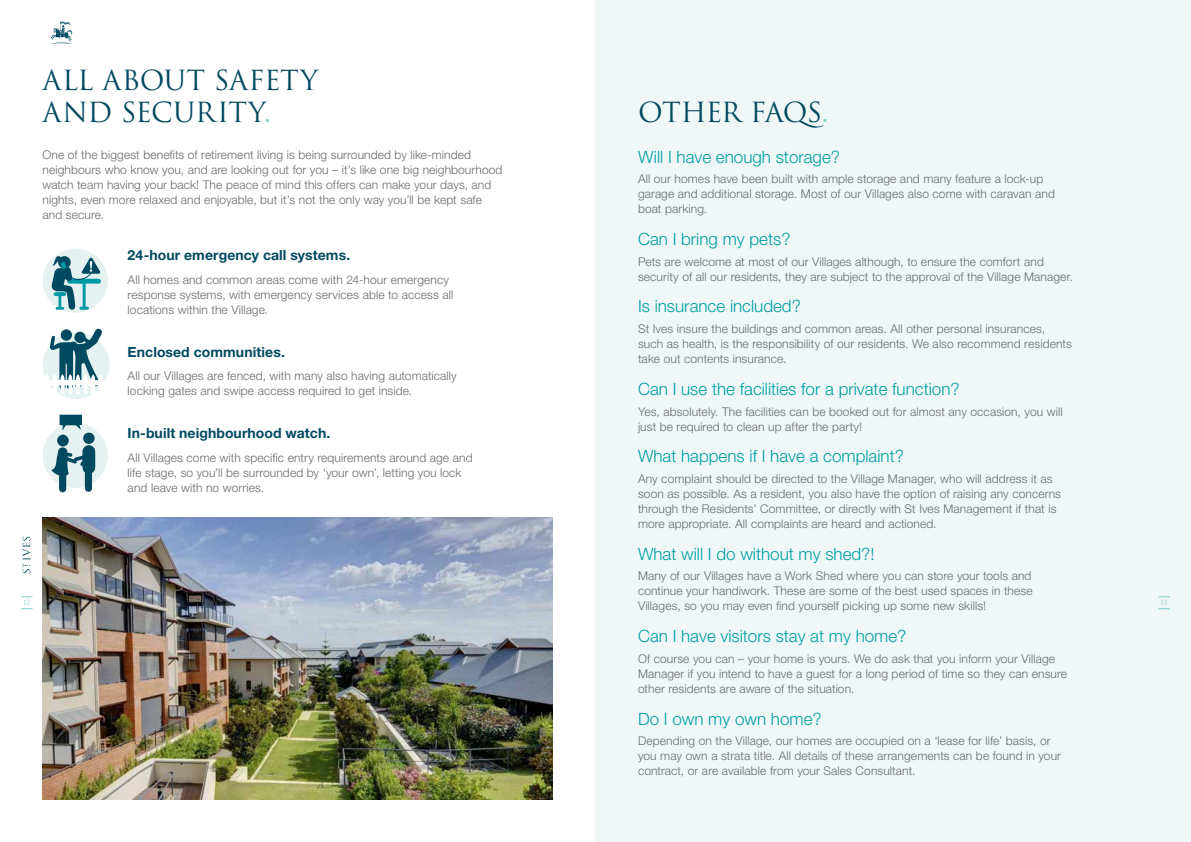
<style>
.page{position:relative;width:1191px;height:842px;background:#fff}
.page>*{position:absolute;margin:0;border:0;box-sizing:border-box;transform-origin:0 0}
.t1{font:27px/32.4px "Trajan Pro";letter-spacing:-.015em;color:#00485f}
.t2{font:27px "Trajan Pro";letter-spacing:-.04em;color:#00485f}
.t3{font:300 17px "Helvetica Neue LT Pro";color:#009ea5}
.t4{font:700 14px "Helvetica Neue LT Pro";letter-spacing:.005em;color:#004a61}
.t5{font:300 12px/15px "Helvetica Neue LT Pro";letter-spacing:.01em;color:#696a6d}
.t6{font:7px "Trajan Pro 3";color:#7dcdc8}
.s1{color:#7dcdc8}
</style>
<div class="page">
<div style="left:43px;top:332px;width:67px;height:67px;background:#e6f2f1;border-radius:50%"></div>
<svg style="left:43px;top:328px;width:67px;height:66px"></svg>
<div style="left:595px;top:0;width:596px;height:842px;background:#f0f8f7"></div>
<img style="left:43px;top:517px;width:510px;height:282px">
<div style="left:43px;top:423px;width:65px;height:65px;background:#e6f2f1;border-radius:50%"></div>
<svg style="left:60px;top:415px;width:22px;height:15px"></svg>
<div style="left:83px;top:433px;width:12px;height:11px;background:#004a61;border-radius:50%"></div>
<div style="left:57px;top:435px;width:12px;height:12px;background:#004a61;border-radius:50%"></div>
<div style="left:85px;top:465px;width:7px;height:23px;background:#004a61"></div>
<div style="left:59px;top:469px;width:7px;height:20px;background:#004a61"></div>
<svg style="left:51px;top:446px;width:43px;height:32px"></svg>
<div style="left:58px;top:452px;width:9px;height:17px;background:#004a61"></div>
<div style="left:82px;top:451px;width:13px;height:16px;background:#004a61"></div>
<div style="left:43px;top:249px;width:65px;height:64px;background:#e6f2f1;border-radius:50%"></div>
<svg style="left:51px;top:256px;width:50px;height:54px"></svg>
<svg style="left:21px;top:597px;width:12px;height:1px"></svg>
<svg style="left:21px;top:608px;width:12px;height:1px"></svg>
<svg style="left:51px;top:21px;width:21px;height:23px"></svg>
<svg style="left:23px;top:537px;width:7px;height:36px"></svg>
<h1 class="t1" style="left:43px;top:63px;width:277px">ALL ABOUT SAFETY<br>AND SECURITY<span class="s1">.</span></h1>
<h1 class="t2" style="left:638px;top:95px;width:192px">OTHER FAQS<span class="s1">.</span></h1>
<h2 class="t3" style="left:638px;top:146px;width:203px">Will I have enough storage?</h2>
<p class="t5" style="left:638px;top:171px;width:418px">All our homes have been built with ample storage and many feature a lock-up garage and additional storage. Most of our Villages also come with caravan and boat parking.</p>
<h2 class="t3" style="left:638px;top:229px;width:154px">Can I bring my pets?</h2>
<p class="t5" style="left:638px;top:254px;width:436px">Pets are welcome at most of our Villages although, to ensure the comfort and security of all our residents, they are subject to the approval of the Village Manager.</p>
<h2 class="t3" style="left:638px;top:296px;width:164px">Is insurance included?</h2>
<p class="t5" style="left:638px;top:321px;width:435px">St Ives insure the buildings and common areas. All other personal insurances, such as health, is the responsibility of our residents. We also recommend residents take out contents insurance.</p>
<h2 class="t3" style="left:638px;top:378px;width:323px">Can I use the facilities for a private function?</h2>
<p class="t5" style="left:638px;top:403px;width:426px">Yes, absolutely. The facilities can be booked out for almost any occasion, you will just be required to clean up after the party!</p>
<h2 class="t3" style="left:638px;top:446px;width:267px">What happens if I have a complaint?</h2>
<p class="t5" style="left:638px;top:471px;width:424px">Any complaint should be directed to the Village Manager, who will address it as soon as possible. As a resident, you also have the option of raising any concerns through the Residents’ Committee, or directly with St Ives Management if that is more appropriate. All complaints are heard and actioned.</p>
<h2 class="t3" style="left:638px;top:543px;width:238px">What will I do without my shed?!</h2>
<p class="t5" style="left:638px;top:568px;width:396px;text-align:justify">Many of our Villages have a Work Shed where you can store your tools and continue your handiwork. These are some of the best used spaces in these Villages, so you may even find yourself picking up some new skills!</p>
<h2 class="t3" style="left:638px;top:626px;width:270px">Can I have visitors stay at my home?</h2>
<p class="t5" style="left:638px;top:651px;width:430px">Of course you can – your home is yours. We do ask that you inform your Village<br>Manager if you intend to have a guest for a long period of time so they can ensure other residents are aware of the situation.</p>
<h2 class="t3" style="left:638px;top:708px;width:185px">Do I own my own home?</h2>
<p class="t5" style="left:638px;top:733px;width:424px">Depending on the Village, our homes are occupied on a ‘lease for life’ basis, or you may own a strata title. All details of these arrangements can be found in your contract, or are available from your Sales Consultant.</p>
<p class="t5" style="left:43px;top:147px;width:461px">One of the biggest benefits of retirement living is being surrounded by like-minded neighbours who know you, and are looking out for you – it’s like one big neighbourhood watch team having your back! The peace of mind this offers can make your days, and nights, even more relaxed and enjoyable, but it’s not the only way you’ll be kept safe and secure.</p>
<p class="t4" style="left:128px;top:246px;width:224px">24-hour emergency call systems.</p>
<p class="t5" style="left:128px;top:272px;width:327px">All homes and common areas come with 24-hour emergency response systems, with emergency services able to access all locations within the Village.</p>
<p class="t4" style="left:128px;top:343px;width:159px">Enclosed communities.</p>
<p class="t5" style="left:128px;top:368px;width:331px">All our Villages are fenced, with many also having automatically locking gates and swipe access required to get inside.</p>
<p class="t4" style="left:128px;top:425px;width:204px">In-built neighbourhood watch.</p>
<p class="t5" style="left:128px;top:450px;width:346px">All Villages come with specific entry requirements around age and life stage, so you’ll be surrounded by ‘your own’, letting you lock and leave with no worries.</p>
<p class="t6" style="left:23px;top:598px;width:8px">12</p>
<p class="t6" style="left:1160px;top:598px;width:8px">13</p>
</div>
